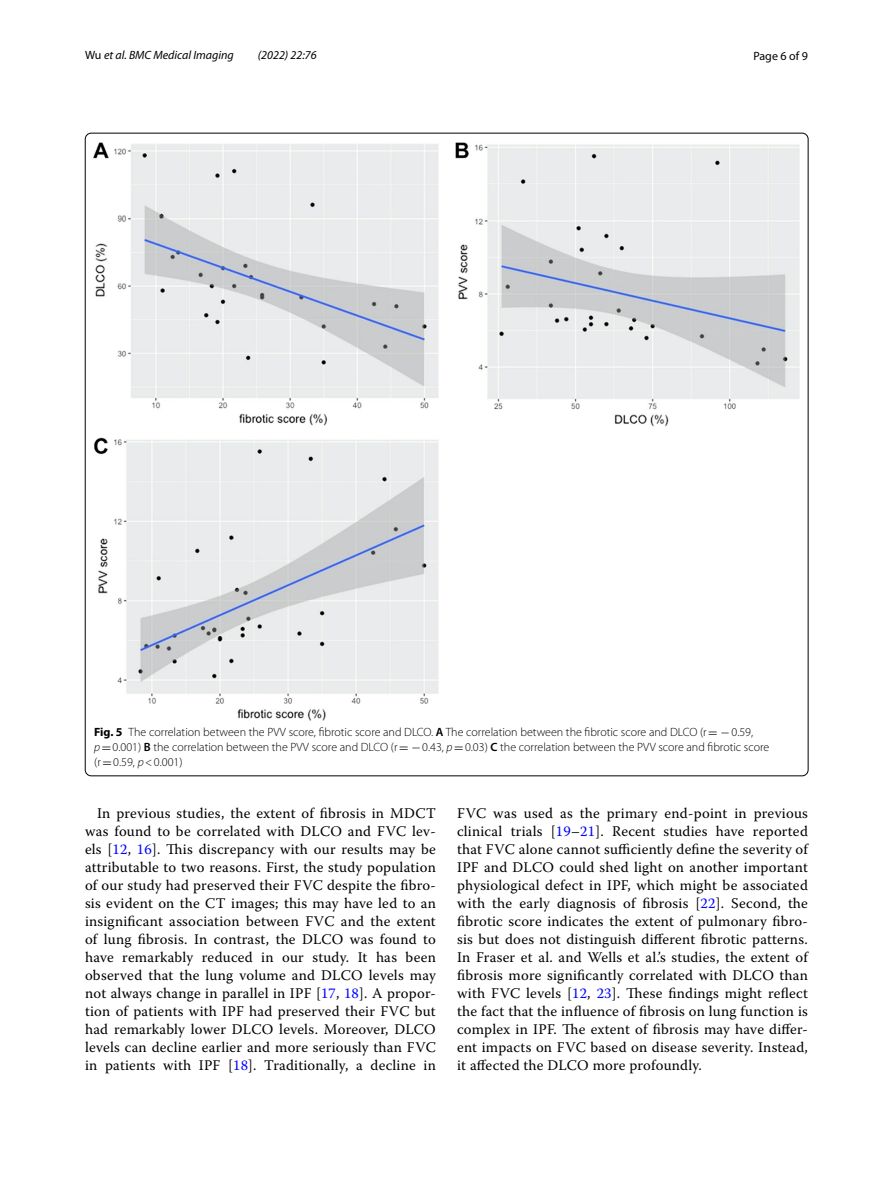
<style>
.page{position:relative;width:893px;height:1187px;background:#fff}
.page>*{position:absolute;margin:0;border:0;box-sizing:border-box;transform-origin:0 0}
.t1{font:14.7px/18px "Warnock Pro";letter-spacing:.015em;color:#000;text-align:justify}
.t2{font:300 12px/15px "Myriad Pro";color:#000}
.t3{font:italic 12px "Myriad Pro";color:#000}
.t4{font:12px "Myriad Pro";color:#000}
.s1{font-style:normal}
.s2{font-weight:700}
.s3{font-weight:600}
.s4{font-family:"MTSY";font-weight:400}
.s5{font-style:italic}
.s6{color:#00f}
</style>
<div class="page">
<img style="left:94px;top:142px;width:706px;height:578px">
<p class="t3" style="left:85px;top:48px;width:150px"><span class="s1">Wu</span> et al. BMC Medical Imaging</p>
<p class="t3" style="left:258px;top:48px;width:60px">(2022) 22:76</p>
<p class="t4" style="left:753px;top:48px;width:56px">Page 6 of 9</p>
<p class="t2" style="left:94px;top:724px;width:677px"><span class="s2">Fig. 5</span> The correlation between the PVV score, fibrotic score and DLCO. <span class="s3">A</span> The correlation between the fibrotic score and DLCO (r<span class="s4">= −</span>0.59, <span class="s5">p</span><span class="s4">=</span>0.001) <span class="s3">B</span> the correlation between the PVV score and DLCO (r<span class="s4">= −</span>0.43, <span class="s5">p</span><span class="s4">=</span>0.03) <span class="s3">C</span> the correlation between the PVV score and fibrotic score (r<span class="s4">=</span>0.59, <span class="s5">p</span>&lt;0.001)</p>
<p class="t1" style="left:85px;top:804px;width:352px;text-indent:12px">In previous studies, the extent of fibrosis in MDCT was found to be correlated with DLCO and FVC lev&shy;els [<span class="s6">12</span>, <span class="s6">16</span>]. This discrepancy with our results may be attributable to two reasons. First, the study population of our study had preserved their FVC despite the fibro&shy;sis evident on the CT images; this may have led to an insignificant association between FVC and the extent of lung fibrosis. In contrast, the DLCO was found to have remarkably reduced in our study. It has been observed that the lung volume and DLCO levels may not always change in parallel in IPF [<span class="s6">17</span>, <span class="s6">18</span>]. A propor&shy;tion of patients with IPF had preserved their FVC but had remarkably lower DLCO levels. Moreover, DLCO levels can decline earlier and more seriously than FVC in patients with IPF [<span class="s6">18</span>]. Traditionally, a decline in</p>
<p class="t1" style="left:457px;top:804px;width:352px">FVC was used as the primary end-point in previous clinical trials [<span class="s6">19</span>–<span class="s6">21</span>]. Recent studies have reported that FVC alone cannot sufficiently define the severity of IPF and DLCO could shed light on another important physiological defect in IPF, which might be associated with the early diagnosis of fibrosis [<span class="s6">22</span>]. Second, the fibrotic score indicates the extent of pulmonary fibro&shy;sis but does not distinguish different fibrotic patterns.<br>In Fraser et al. and Wells et al.’s studies, the extent of fibrosis more significantly correlated with DLCO than with FVC levels [<span class="s6">12</span>, <span class="s6">23</span>]. These findings might reflect the fact that the influence of fibrosis on lung function is complex in IPF. The extent of fibrosis may have differ&shy;ent impacts on FVC based on disease severity. Instead, it affected the DLCO more profoundly.</p>
</div>
